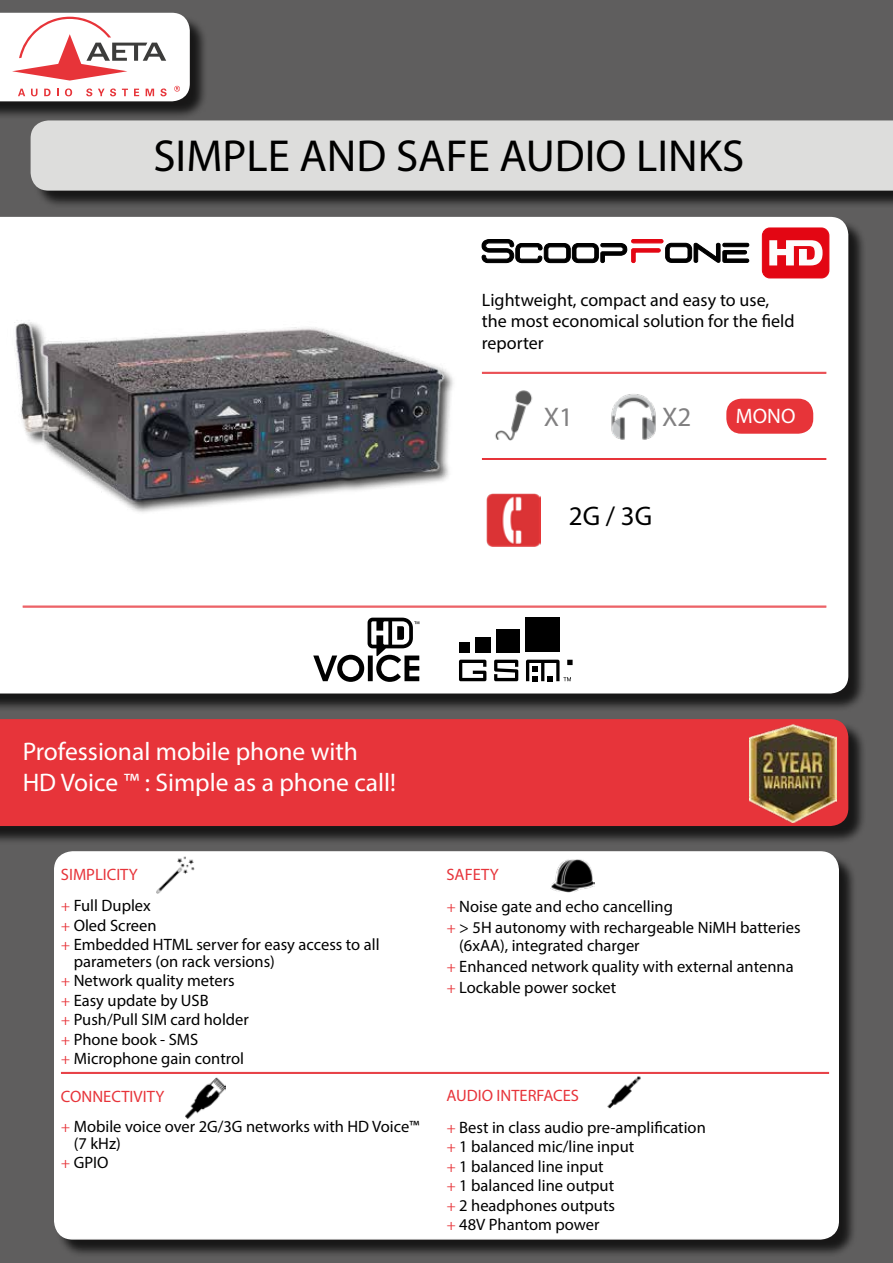
<style>
.page{position:relative;width:893px;height:1263px;background:#5f5e5e}
.page>*{position:absolute;margin:0;border:0;box-sizing:border-box;transform-origin:0 0}
.t1{font:45px "Myriad Pro";color:#000}
.t2{font:27px "Myriad Pro";color:#000}
.t3{font:27px "Myriad Pro";color:#818081}
.t4{font:25.5px/30.6px "Myriad Pro";color:#fff}
.t5{font:21px "Myriad Pro";color:#fff}
.t6{font:18px/21.6px "Myriad Pro";color:#000}
.t7{font:16.5px/19.5px "Myriad Pro";color:#000}
.t8{font:16.5px/31.5px "Myriad Pro";color:#e7343a}
.s1{font-family:"Minion Pro";color:#e73439}
.s2{color:#000}
.s3{color:#e7343a}
</style>
<div class="page">
<div style="left:0;top:219px;width:867px;height:493px;background:#000;opacity:.75"></div>
<div style="left:0;top:217px;width:848px;height:476px;background:#fff"></div>
<img style="left:0;top:242px;width:481px;height:334px">
<div style="left:56px;top:853px;width:802px;height:405px;background:#000;opacity:.75"></div>
<div style="left:55px;top:852px;width:783px;height:387px;background:#fff;border-radius:18px"></div>
<div style="left:54px;top:851px;width:785px;height:388px;border:2px solid #fff;border-radius:18px"></div>
<img style="left:185px;top:1078px;width:41px;height:40px">
<div style="left:726px;top:399px;width:87px;height:35px;background:#e73439;border-radius:15px"></div>
<div style="left:0;top:721px;width:867px;height:124px;background:#000;opacity:.75"></div>
<div style="left:0;top:719px;width:848px;height:107px;background:#e7343a"></div>
<img style="left:608px;top:391px;width:51px;height:52px">
<img style="left:487px;top:388px;width:53px;height:54px">
<img style="left:487px;top:493px;width:53px;height:54px">
<hr style="left:482px;top:372px;width:344px;height:1px;background:#e7343a">
<hr style="left:482px;top:373px;width:344px;height:1px;background:#e7343a">
<hr style="left:23px;top:606px;width:803px;height:1px;background:#e7343a">
<hr style="left:23px;top:607px;width:803px;height:1px;background:#e7343a">
<hr style="left:61px;top:1072px;width:768px;height:1px;background:#e7343a">
<hr style="left:61px;top:1073px;width:768px;height:1px;background:#e7343a">
<img style="left:155px;top:853px;width:41px;height:41px">
<img style="left:550px;top:859px;width:45px;height:33px">
<div style="left:33px;top:123px;width:860px;height:86px;background:#000;opacity:.75"></div>
<div style="left:31px;top:120px;width:862px;height:71px;background:#dddddc"></div>
<div style="left:0;top:15px;width:209px;height:105px;background:#000;opacity:.75"></div>
<svg style="left:0;top:13px;width:190px;height:88px;background:#f3dede"></svg>
<hr style="left:482px;top:458px;width:344px;height:1px;background:#e7343a">
<hr style="left:482px;top:459px;width:344px;height:1px;background:#e7343a">
<img style="left:750px;top:724px;width:86px;height:98px">
<img style="left:607px;top:1076px;width:34px;height:33px">
<div style="left:762px;top:228px;width:67px;height:50px;background:#e30613;border-radius:8px"></div>
<div style="left:762px;top:228px;width:67px;height:50px;border:1px solid #e30613;border-radius:8px"></div>
<svg style="left:482px;top:239px;width:267px;height:24px;background:#968b8c"></svg>
<svg style="left:769px;top:240px;width:54px;height:25px"></svg>
<svg style="left:313px;top:618px;width:106px;height:64px;background:#b1b1b1"></svg>
<div style="left:525px;top:617px;width:34px;height:35px;background:#000"></div>
<div style="left:496px;top:629px;width:23px;height:23px;background:#000"></div>
<svg style="left:459px;top:660px;width:27px;height:21px"></svg>
<svg style="left:494px;top:660px;width:24px;height:21px"></svg>
<div style="left:475px;top:637px;width:15px;height:15px;background:#000"></div>
<div style="left:459px;top:642px;width:10px;height:10px;background:#000"></div>
<svg style="left:526px;top:660px;width:47px;height:21px"></svg>
<h1 class="t1" style="left:153px;top:129px;width:592px">SIMPLE AND SAFE AUDIO LINKS</h1>
<p class="t6" style="left:482px;top:289px;width:314px">Lightweight, compact and easy to use, the most economical solution for the field reporter</p>
<h2 class="t3" style="left:544px;top:400px;width:31px">X1</h2>
<h2 class="t3" style="left:662px;top:401px;width:31px">X2</h2>
<p class="t5" style="left:736px;top:403px;width:61px">MONO</p>
<h2 class="t2" style="left:569px;top:500px;width:85px">2G / 3G</h2>
<h3 class="t4" style="left:23px;top:736px;width:375px">Professional mobile phone with<br>HD Voice ™ : Simple as a phone call!</h3>
<p class="t8" style="left:61px;top:858px;width:91px">SIMPLICITY <span class="s1">+</span> <span class="s2">Full Duplex</span></p>
<p class="t7" style="left:61px;top:915px;width:320px"><span class="s1">+</span> Oled Screen<br><span class="s1">+</span> Embedded HTML server for easy access to all</p>
<p class="t7" style="left:61px;top:951px;width:216px;text-indent:13px">parameters (on rack versions) <span class="s1">+</span> Network quality meters<br><span class="s1">+</span> Easy update by USB<br><span class="s1">+</span> Push/Pull SIM card holder<br><span class="s1">+</span> Phone book - SMS<br><span class="s1">+</span> Microphone gain control</p>
<p class="t7" style="left:61px;top:1081px;width:360px;line-height:30px"><span class="s3">CONNECTIVITY<br></span><span class="s1">+</span> Mobile voice over 2G/3G networks with HD Voice™</p>
<p class="t7" style="left:61px;top:1133px;width:61px;text-indent:13px">(7 kHz) <span class="s1">+</span> GPIO</p>
<p class="t7" style="left:446px;top:859px;width:228px;line-height:31.5px"><span class="s3">SAFETY<br></span><span class="s1">+</span> Noise gate and echo cancelling</p>
<p class="t7" style="left:459px;top:918px;width:343px;line-height:18px;text-indent:-13px"><span class="s1">+</span> &gt; 5H autonomy with rechargeable NiMH batteries (6xAA), integrated charger</p>
<p class="t7" style="left:446px;top:956px;width:349px;line-height:21px"><span class="s1">+</span> Enhanced network quality with external antenna <span class="s1">+</span> Lockable power socket</p>
<p class="t7" style="left:446px;top:1080px;width:261px;line-height:31.5px"><span class="s3">AUDIO INTERFACES<br></span><span class="s1">+</span> Best in class audio pre-amplification</p>
<p class="t7" style="left:446px;top:1137px;width:189px"><span class="s1">+</span> 1 balanced mic/line input <span class="s1">+</span> 1 balanced line input<br><span class="s1">+</span> 1 balanced line output<br><span class="s1">+</span> 2 headphones outputs<br><span class="s1">+</span> 48V Phantom power</p>
</div>
